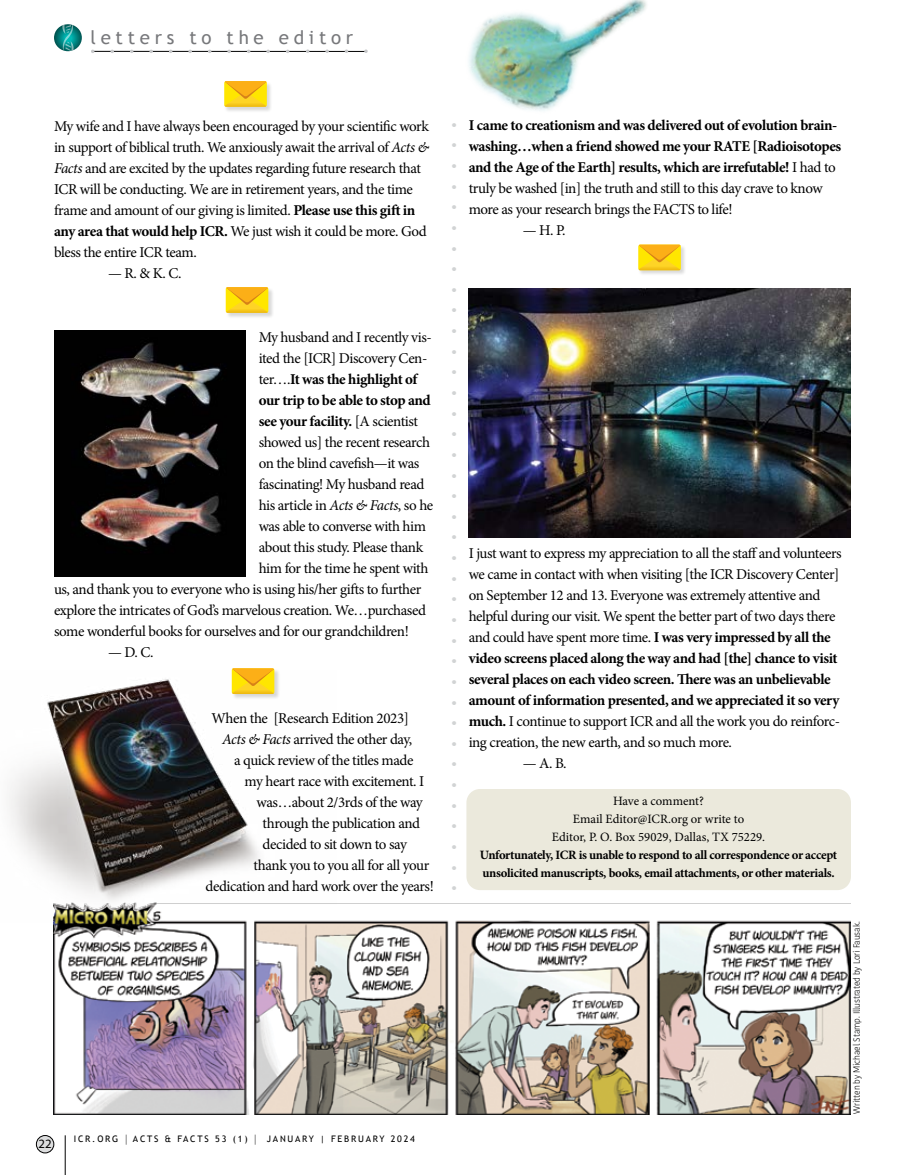
<style>
.page{position:relative;width:905px;height:1175px;background:#fff}
.page>*{position:absolute;margin:0;border:0;box-sizing:border-box;transform-origin:0 0}
.t1{font:18.75px "Trebuchet MS";letter-spacing:.25em;color:#77787b}
.t2{font:15px/21px "Minion Pro";letter-spacing:-.03em;color:#000}
.t3{font:700 15px/21px "Minion Pro";letter-spacing:-.03em;color:#000}
.t4{font:15px "Minion Pro";color:#d1d3d4}
.t5{font:700 12.75px/18px "Minion Pro";letter-spacing:-.025em;color:#000}
.t6{font:12.75px/18px "Minion Pro";color:#000;text-align:center}
.t7{font:12.75px "Myriad Pro";color:#000}
.t8{font:300 9px "Kohinoor Bangla";letter-spacing:-.02em;color:#000;scale:.95 1}
.t9{font:9px "Trebuchet MS";letter-spacing:.2em;color:#000}
.s1{font-style:italic}
.s2{font-weight:700}
.s3{font-weight:400}
.s4{font-size:12.15px}
</style>
<div class="page">
<img style="left:9px;top:671px;width:249px;height:251px">
<div style="left:36px;top:1135px;width:18px;height:17px;background:#dcddde;border-radius:50%"></div>
<div style="left:36px;top:1135px;width:18px;height:18px;border:1px solid #000;border-radius:50%"></div>
<hr style="left:65px;top:1135px;width:1px;height:39px;background:#000">
<hr style="left:92px;top:51px;width:274px;height:1px;background:#000">
<svg style="left:91px;top:50px;width:198px;height:3px"></svg>
<svg style="left:306px;top:49px;width:23px;height:4px"></svg>
<svg style="left:345px;top:49px;width:23px;height:4px"></svg>
<img style="left:54px;top:900px;width:796px;height:214px">
<svg style="left:54px;top:24px;width:28px;height:27px"></svg>
<svg style="left:62px;top:24px;width:12px;height:28px"></svg>
<div style="left:224px;top:81px;width:48px;height:32px;background:#000;opacity:.15"></div>
<svg style="left:224px;top:81px;width:43px;height:26px"></svg>
<div style="left:466px;top:789px;width:385px;height:101px;background:#ebe9dc;border-radius:13px"></div>
<div style="left:226px;top:287px;width:48px;height:32px;background:#000;opacity:.15"></div>
<svg style="left:226px;top:287px;width:42px;height:26px"></svg>
<div style="left:638px;top:245px;width:48px;height:31px;background:#000;opacity:.15"></div>
<svg style="left:638px;top:244px;width:43px;height:26px"></svg>
<img style="left:54px;top:331px;width:191px;height:245px">
<div style="left:232px;top:668px;width:48px;height:32px;background:#000;opacity:.15"></div>
<svg style="left:232px;top:668px;width:42px;height:26px"></svg>
<img style="left:468px;top:289px;width:382px;height:248px">
<img style="left:469px;top:0;width:178px;height:111px">
<p class="t1" style="left:90px;top:26px;width:264px">letters to the editor</p>
<p class="t2" style="left:54px;top:116px;width:377px">My wife and I have always been encouraged by your scientific work in support of biblical truth. We anxiously await the arrival of <span class="s1">Acts &amp; Facts</span> and are excited by the updates regarding future research that ICR will be conducting. We are in retirement years, and the time frame and amount of our giving is limited. <span class="s2">Please use this gift in any area that would help ICR.</span> We just wish it could be more. God bless the entire ICR team.</p>
<p class="t2" style="left:108px;top:263px;width:75px">— R. &amp; K. C.</p>
<p class="t2" style="left:259px;top:327px;width:175px">My husband and I recently vis-</p>
<p class="t2" style="left:259px;top:348px;width:170px">ited the [ICR] Discovery Cen-</p>
<p class="t3" style="left:259px;top:368px;width:160px"><span class="s3">ter….</span>It was the highlight of</p>
<p class="t3" style="left:259px;top:389px;width:174px">our trip to be able to stop and</p>
<p class="t3" style="left:259px;top:410px;width:161px">see your facility. <span class="s3">[A scientist</span></p>
<p class="t2" style="left:259px;top:432px;width:173px">showed us] the recent research</p>
<p class="t2" style="left:259px;top:453px;width:162px">on the blind cavefish—it was</p>
<p class="t2" style="left:259px;top:474px;width:167px">fascinating! My husband read</p>
<p class="t2" style="left:259px;top:495px;width:176px">his article in <span class="s1">Acts &amp; Facts</span>, so he</p>
<p class="t2" style="left:259px;top:516px;width:169px">was able to converse with him</p>
<p class="t2" style="left:259px;top:537px;width:166px">about this study. Please thank</p>
<p class="t2" style="left:259px;top:558px;width:171px">him for the time he spent with</p>
<p class="t2" style="left:54px;top:579px;width:369px">us, and thank you to everyone who is using his/her gifts to further</p>
<p class="t2" style="left:54px;top:600px;width:373px">explore the intricates of God’s marvelous creation. We…purchased</p>
<p class="t2" style="left:54px;top:621px;width:356px">some wonderful books for ourselves and for our grandchildren!</p>
<p class="t2" style="left:108px;top:642px;width:47px">— D. C.</p>
<p class="t2" style="left:212px;top:708px;width:199px">When the [Research Edition 2023]</p>
<p class="t2" style="left:222px;top:729px;width:192px"><span class="s1">Acts &amp; Facts</span> arrived the other day,</p>
<p class="t2" style="left:234px;top:750px;width:181px">a quick review of the titles made</p>
<p class="t2" style="left:244px;top:771px;width:181px">my heart race with excitement. I</p>
<p class="t2" style="left:256px;top:792px;width:168px">was…about 2/3rds of the way</p>
<p class="t2" style="left:262px;top:813px;width:159px">through the publication and</p>
<p class="t2" style="left:262px;top:834px;width:146px">decided to sit down to say</p>
<p class="t2" style="left:254px;top:855px;width:177px">thank you to you all for all your</p>
<p class="t2" style="left:206px;top:876px;width:230px">dedication and hard work over the years!</p>
<p class="t7" style="left:38px;top:1136px;width:15px">22</p>
<p class="t9" style="left:74px;top:1133px;width:343px">ICR.ORG <span class="s4">|</span> ACTS &amp; FACTS 53 (1) <span class="s4">|</span> JANUARY | FEBRUARY 2024</p>
<p class="t4" style="left:442px;top:1056px;width:1059px;rotate:-90deg">••••••••••••••••••••••••••••••••••••••••••••••••••••</p>
<p class="t3" style="left:468px;top:114px;width:374px">I came to creationism and was delivered out of evolution brain&shy;washing…when a friend showed me your RATE [Radioisotopes and the Age of the Earth] results, which are irrefutable! <span class="s3">I had to truly be washed [in] the truth and still to this day crave to know more as your research brings the FACTS to life!</span></p>
<p class="t2" style="left:522px;top:220px;width:44px">— H. P.</p>
<p class="t2" style="left:468px;top:543px;width:374px">I just want to express my appreciation to all the staff and volunteers we came in contact with when visiting [the ICR Discovery Center] on September 12 and 13. Everyone was extremely attentive and helpful during our visit. We spent the better part of two days there and could have spent more time. <span class="s2">I was very impressed by all the video screens placed along the way and had [the] chance to visit several places on each video screen. There was an unbelievable amount of information presented, and we appreciated it so very much.</span> I continue to support ICR and all the work you do reinforc&shy;ing creation, the new earth, and so much more.</p>
<p class="t2" style="left:522px;top:753px;width:45px">— A. B.</p>
<p class="t6" style="left:552px;top:792px;width:215px">Have a comment?<br>Email Editor@ICR.org or write to<br>Editor, P. O. Box 59029, Dallas, TX 75229.</p>
<p class="t5" style="left:480px;top:846px;width:359px">Unfortunately, ICR is unable to respond to all correspondence or accept unsolicited manuscripts, books, email attachments, or other materials.</p>
<p class="t8" style="left:850px;top:1113px;width:204px;rotate:-90deg">Written by Michael Stamp. Illustrated by Lori Fausak.</p>
</div>
